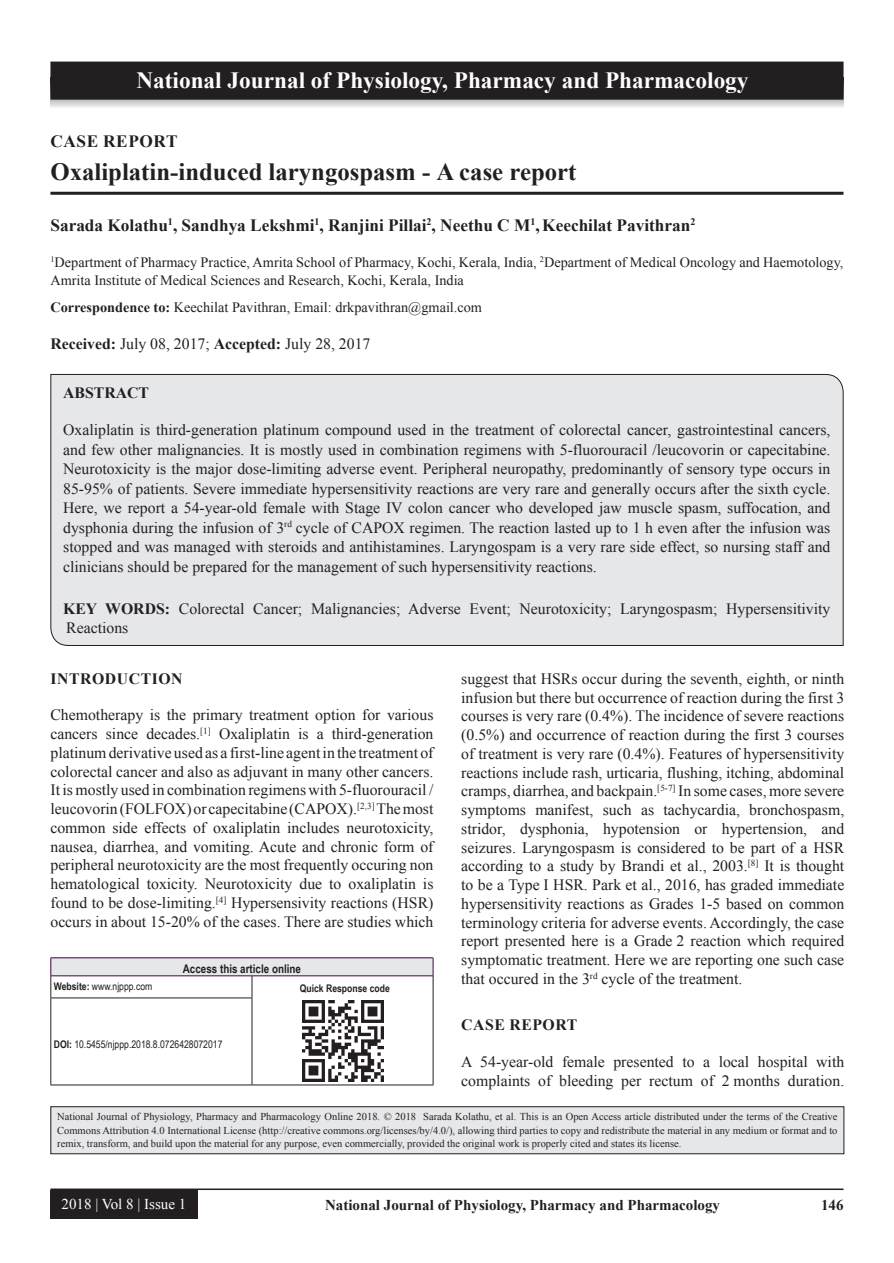
<style>
.page{position:relative;width:894px;height:1263px;background:#fff}
.page>*{position:absolute;margin:0;border:0;box-sizing:border-box;transform-origin:0 0}
.AT{font:700 24.75px "Times New Roman";color:#231f20}
.JN{font:700 23.25px "Times New Roman";color:#fff}
.AU{font:700 17.25px "Times New Roman";color:#231f20}
.AH{font:700 17.25px "Times New Roman";letter-spacing:.035em;color:#231f20}
.TX{font:15.75px/18.8px "Times New Roman";color:#231f20;text-align:justify}
.ABS{font:15.75px/19.5px "Times New Roman";color:#231f20;text-align:justify}
.KWD{font:15.75px/19.5px "Times New Roman";color:#231f20}
.TX-2{font:700 15.75px "Times New Roman";letter-spacing:.035em;color:#231f20}
.TX-3{font:700 15.75px "Times New Roman";color:#231f20}
.RF{font:700 15px "Times New Roman";color:#231f20}
.RF_VOL{font:15px "Times New Roman";color:#fff}
.AFF{font:14.25px/18px "Times New Roman";color:#231f20}
.ADD{font:14.25px "Times New Roman";color:#231f20}
.AAO{font:700 12px "Arial Narrow";color:#231f20}
.JN_TX{font:10.5px/13.5px "Times New Roman";color:#231f20;text-align:justify}
.Web{font:10.5px "Arial Narrow";color:#231f20}
.Web-2{font:700 10.5px "Arial Narrow";color:#231f20}
.s1{font-weight:700}
</style>
<div class="page">
<hr style="left:50px;top:1188px;width:793px;height:2px;background:#231f20">
<div style="left:50px;top:1190px;width:147px;height:28px;background:#231f20"></div>
<hr style="left:50px;top:192px;width:793px;height:3px;background:#231f20">
<div style="left:50px;top:374px;width:793px;height:272px;background:#e6e7e9"></div>
<div style="left:51px;top:957px;width:382px;height:18px;background:#e6e7e9"></div>
<hr style="left:51px;top:975px;width:201px;height:1px;background:#3e083e">
<hr style="left:252px;top:975px;width:181px;height:1px;background:#3e083e">
<svg style="left:50px;top:958px;width:2px;height:39px"></svg>
<svg style="left:251px;top:976px;width:1px;height:21px"></svg>
<hr style="left:50px;top:997px;width:202px;height:1px;background:#231f20">
<hr style="left:50px;top:998px;width:1px;height:86px;background:#231f20">
<hr style="left:251px;top:998px;width:1px;height:86px;background:#231f20">
<hr style="left:50px;top:1084px;width:202px;height:1px;background:#231f20">
<svg style="left:432px;top:958px;width:1px;height:40px"></svg>
<hr style="left:432px;top:998px;width:1px;height:86px;background:#231f20">
<hr style="left:252px;top:1084px;width:181px;height:1px;background:#231f20">
<hr style="left:51px;top:957px;width:201px;height:1px;background:#3e083e">
<hr style="left:252px;top:957px;width:181px;height:1px;background:#3e083e">
<img style="left:302px;top:1000px;width:81px;height:81px">
<div style="left:51px;top:1106px;width:792px;height:47px;background:#e6e7e9"></div>
<div style="left:50px;top:1106px;width:794px;height:48px;border:1px solid #231f20"></div>
<svg style="left:51px;top:100px;width:792px;height:8px;background:#d9dadc"></svg>
<div style="left:51px;top:62px;width:791px;height:37px;background:#231f20"></div>
<div style="left:50px;top:62px;width:793px;height:38px;border:2px solid #231f20"></div>
<p class="JN" style="left:136px;top:64px;width:613px">National Journal of Physiology, Pharmacy and Pharmacology</p>
<p class="AH" style="left:50px;top:128px;width:129px">CASE REPORT</p>
<p class="AT" style="left:50px;top:154px;width:527px">Oxaliplatin-induced laryngospasm - A case report</p>
<p class="AU" style="left:50px;top:212px;width:646px">Sarada Kolathu<sup>1</sup>, Sandhya Lekshmi<sup>1</sup>, Ranjini Pillai<sup>2</sup>, Neethu C M<sup>1</sup>,Keechilat Pavithran<sup>2</sup></p>
<p class="AFF" style="left:50px;top:252px;width:794px"><sup>1</sup>Department of Pharmacy Practice, Amrita School of Pharmacy, Kochi, Kerala, India, <sup>2</sup>Department of Medical Oncology and Haemotology,<br>Amrita Institute of Medical Sciences and Research, Kochi, Kerala, India</p>
<p class="ADD" style="left:50px;top:297px;width:433px"><span class="s1">Correspondence to:</span> Keechilat Pavithran, Email: drkpavithran@gmail.com</p>
<p class="TX" style="left:50px;top:333px;width:321px"><span class="s1">Received:</span> July 08, 2017; <span class="s1">Accepted:</span> July 28, 2017</p>
<p class="TX-3" style="left:63px;top:381px;width:87px">ABSTRACT</p>
<p class="ABS" style="left:63px;top:419px;width:768px">Oxaliplatin is third-generation platinum compound used in the treatment of colorectal cancer, gastrointestinal cancers, and few other malignancies. It is mostly used in combination regimens with 5-fluorouracil /leucovorin or capecitabine.<br>Neurotoxicity is the major dose-limiting adverse event. Peripheral neuropathy, predominantly of sensory type occurs in 85-95% of patients. Severe immediate hypersensitivity reactions are very rare and generally occurs after the sixth cycle.<br>Here, we report a 54-year-old female with Stage IV colon cancer who developed jaw muscle spasm, suffocation, and dysphonia during the infusion of 3<sup>rd</sup> cycle of CAPOX regimen. The reaction lasted up to 1 h even after the infusion was stopped and was managed with steroids and antihistamines. Laryngospam is a very rare side effect, so nursing staff and clinicians should be prepared for the management of such hypersensitivity reactions.</p>
<p class="KWD" style="left:63px;top:598px;width:768px"><span class="s1">KEY WORDS:</span> Colorectal Cancer; Malignancies; Adverse Event; Neurotoxicity; Laryngospasm; Hypersensitivity<br>Reactions</p>
<h1 class="TX-2" style="left:50px;top:667px;width:134px">INTRODUCTION</h1>
<p class="TX" style="left:50px;top:705px;width:384px">Chemotherapy is the primary treatment option for various cancers since decades.<sup>[1]</sup> Oxaliplatin is a third-generation platinum derivative used as a first-line agent in the treatment of colorectal cancer and also as adjuvant in many other cancers.<br>It is mostly used in combination regimens with 5-fluorouracil / leucovorin (FOLFOX) or capecitabine (CAPOX).<sup>[2,3]</sup> The most common side effects of oxaliplatin includes neurotoxicity, nausea, diarrhea, and vomiting. Acute and chronic form of peripheral neurotoxicity are the most frequently occuring non hematological toxicity. Neurotoxicity due to oxaliplatin is found to be dose-limiting.<sup>[4]</sup> Hypersensivity reactions (HSR) occurs in about 15-20% of the cases. There are studies which</p>
<p class="AAO" style="left:183px;top:959px;width:120px">Access this article online</p>
<p class="Web" style="left:54px;top:978px;width:100px"><span class="s1">Website:</span> www.njppp.com</p>
<p class="Web-2" style="left:300px;top:980px;width:91px">Quick Response code</p>
<p class="TX" style="left:461px;top:668px;width:384px">suggest that HSRs occur during the seventh, eighth, or ninth infusion but there but occurrence of reaction during the first 3 courses is very rare (0.4%). The incidence of severe reactions (0.5%) and occurrence of reaction during the first 3 courses of treatment is very rare (0.4%). Features of hypersensitivity reactions include rash, urticaria, flushing, itching, abdominal cramps, diarrhea, and backpain.<sup>[5-7]</sup> In some cases, more severe symptoms manifest, such as tachycardia, bronchospasm, stridor, dysphonia, hypotension or hypertension, and seizures. Laryngospasm is considered to be part of a HSR according to a study by Brandi et al., 2003.<sup>[8]</sup> It is thought to be a Type I HSR. Park et al., 2016, has graded immediate hypersensitivity reactions as Grades 1-5 based on common terminology criteria for adverse events. Accordingly, the case report presented here is a Grade 2 reaction which required symptomatic treatment. Here we are reporting one such case that occured in the 3<sup>rd</sup> cycle of the treatment.</p>
<h1 class="TX-2" style="left:461px;top:1013px;width:117px">CASE REPORT</h1>
<p class="TX" style="left:461px;top:1052px;width:384px">A 54-year-old female presented to a local hospital with complaints of bleeding per rectum of 2 months duration.</p>
<p class="Web" style="left:54px;top:1037px;width:170px"><span class="s1">DOI:</span> 10.5455/njppp.2018.8.0726428072017</p>
<p class="JN_TX" style="left:57px;top:1109px;width:781px">National Journal of Physiology, Pharmacy and Pharmacology Online 2018. © 2018 Sarada Kolathu, et al. This is an Open Access article distributed under the terms of the Creative Commons Attribution 4.0 International License (http://creative commons.org/licenses/by/4.0/), allowing third parties to copy and redistribute the material in any medium or format and to remix, transform, and build upon the material for any purpose, even commercially, provided the original work is properly cited and states its license.</p>
<p class="RF_VOL" style="left:62px;top:1193px;width:126px">2018 | Vol 8 | Issue 1</p>
<p class="RF" style="left:325px;top:1194px;width:396px">National Journal of Physiology, Pharmacy and Pharmacology</p>
<p class="RF" style="left:820px;top:1194px;width:24px">146</p>
</div>
